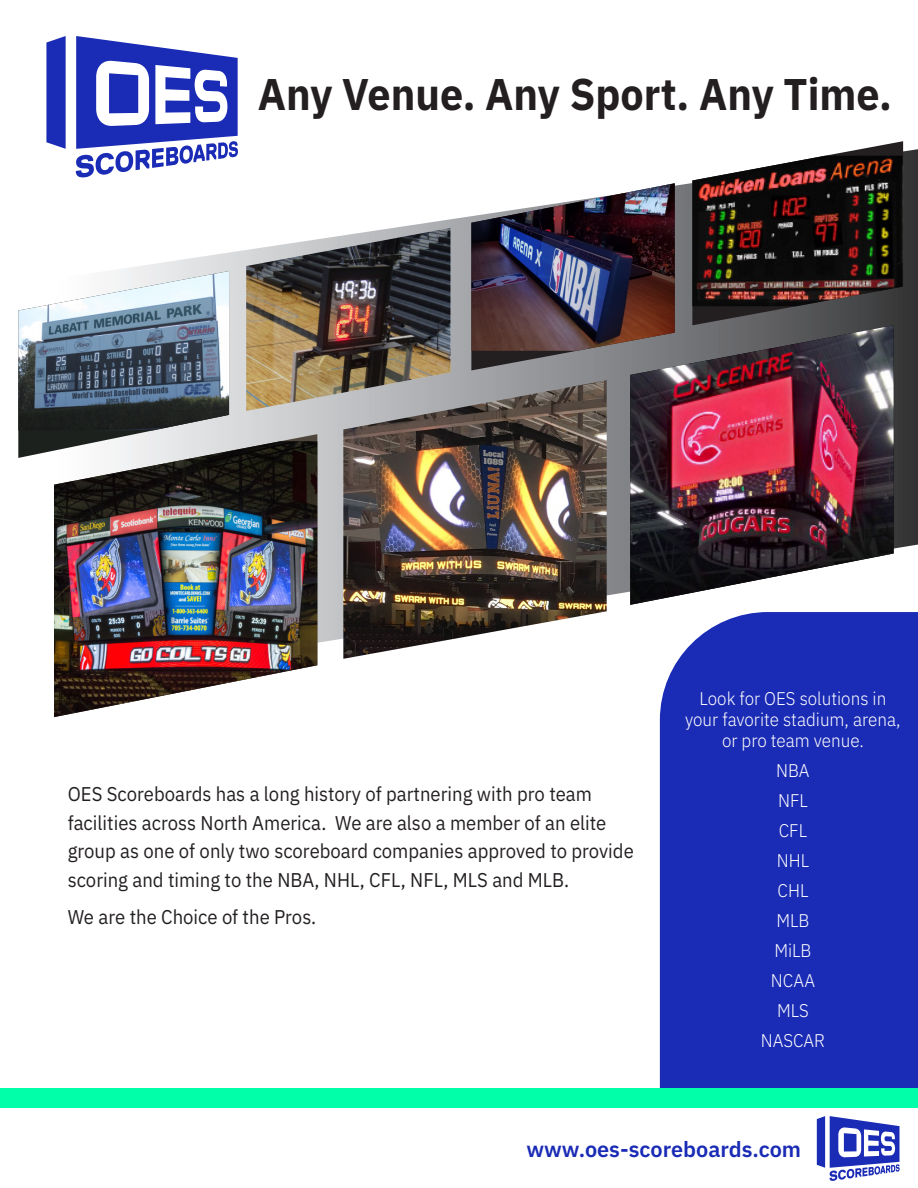
<style>
.page{position:relative;width:918px;height:1188px;background:#fff}
.page>*{position:absolute;margin:0;border:0;box-sizing:border-box;transform-origin:0 0}
.t1{font:700 44.4px "IBM Plex Sans";color:#231f20;scale:.93 1}
.t2{font:600 21.6px "IBM Plex Sans";color:#1a2bb5}
.t3{font:19.95px/28.5px "IBM Plex Sans";color:#231f20;scale:.93 1}
.t4{font:300 18.3px/21px "IBM Plex Sans";color:#fff;text-align:center;scale:.93 1}
</style>
<div class="page">
<div style="left:660px;top:695px;width:258px;height:393px;background:#1a2bb5"></div>
<svg style="left:75px;top:149px;width:843px;height:546px"></svg>
<svg style="left:471px;top:351px;width:159px;height:19px;background:#69696b"></svg>
<img style="left:471px;top:183px;width:204px;height:168px">
<img style="left:246px;top:228px;width:205px;height:183px">
<img style="left:54px;top:441px;width:263px;height:276px">
<svg style="left:18px;top:430px;width:211px;height:28px"></svg>
<img style="left:18px;top:271px;width:211px;height:159px">
<img style="left:630px;top:325px;width:264px;height:280px">
<img style="left:343px;top:380px;width:264px;height:279px">
<svg style="left:692px;top:141px;width:211px;height:184px"></svg>
<img style="left:692px;top:156px;width:211px;height:150px">
<div style="left:0;top:1088px;width:918px;height:20px;background:#01ffa9"></div>
<svg style="left:817px;top:1116px;width:83px;height:65px"></svg>
<svg style="left:46px;top:36px;width:20px;height:113px;background:#303fbc"></svg>
<svg style="left:76px;top:36px;width:162px;height:142px"></svg>
<p class="t1" style="left:258px;top:59px;width:683px">Any Venue. Any Sport. Any Time.</p>
<p class="t3" style="left:68px;top:778px;width:610px">OES Scoreboards has a long history of partnering with pro team facilities across North America. We are also a member of an elite group as one of only two scoreboard companies approved to provide scoring and timing to the NBA, NHL, CFL, NFL, MLS and MLB.</p>
<p class="t3" style="left:68px;top:901px;width:269px">We are the Choice of the Pros.</p>
<p class="t4" style="left:685px;top:687px;width:233px">Look for OES solutions in your favorite stadium, arena, or pro team venue.</p>
<p class="t4" style="left:776px;top:759px;width:37px">NBA</p>
<p class="t4" style="left:778px;top:789px;width:34px">NFL</p>
<p class="t4" style="left:779px;top:819px;width:32px">CFL</p>
<p class="t4" style="left:777px;top:849px;width:36px">NHL</p>
<p class="t4" style="left:777px;top:879px;width:35px">CHL</p>
<p class="t4" style="left:776px;top:909px;width:37px">MLB</p>
<p class="t4" style="left:774px;top:939px;width:42px">MiLB</p>
<p class="t4" style="left:771px;top:969px;width:49px">NCAA</p>
<p class="t4" style="left:777px;top:999px;width:36px">MLS</p>
<p class="t4" style="left:761px;top:1029px;width:71px">NASCAR</p>
<p class="t2" style="left:526px;top:1132px;width:276px">www.oes-scoreboards.com</p>
</div>
